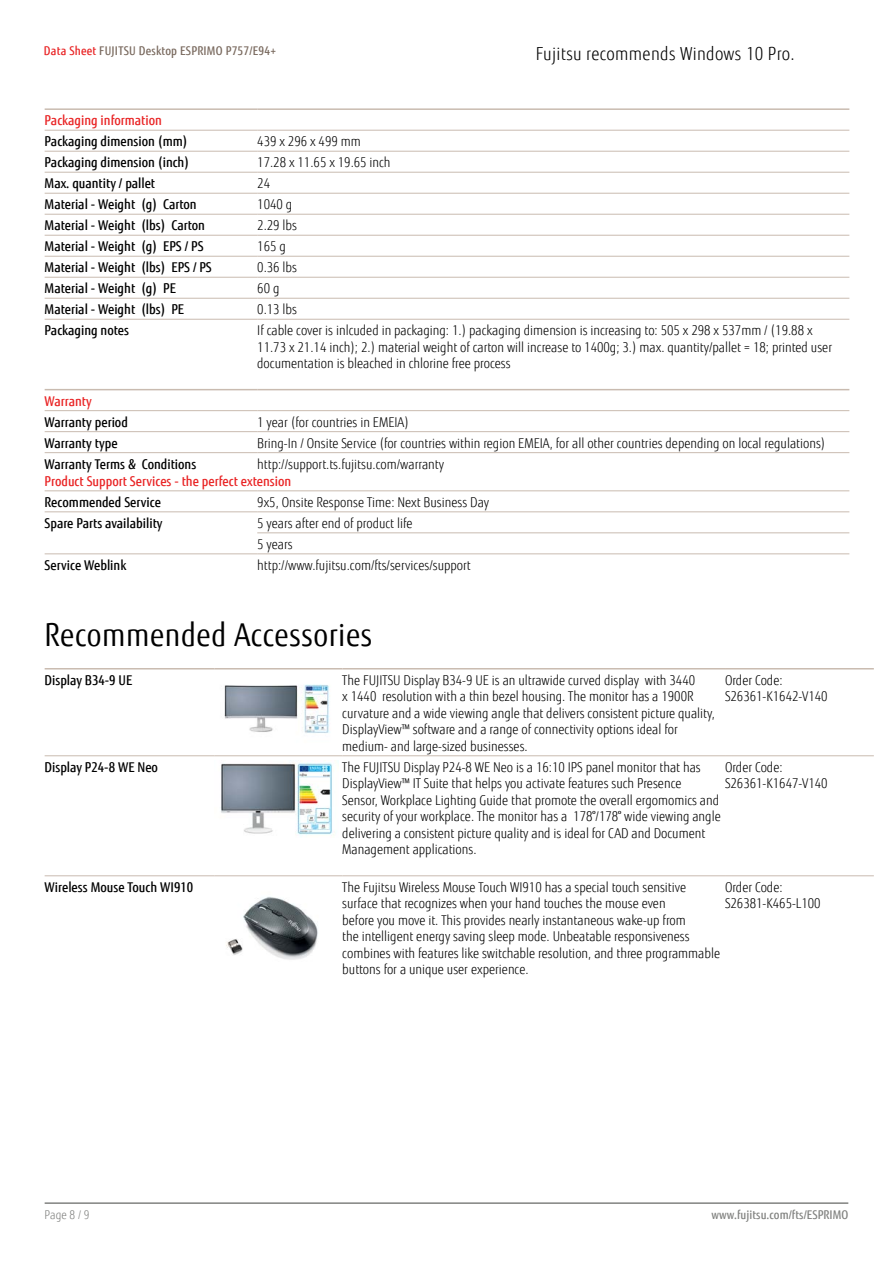
<style>
.page{position:relative;width:893px;height:1263px;background:#fff}
.page>*{position:absolute;margin:0;border:0;box-sizing:border-box;transform-origin:0 0}
.t1{font:31.5px "Fujitsu Sans";letter-spacing:.02em;color:#000;scale:.9 1}
.t2{font:300 18px "Fujitsu Sans";letter-spacing:.02em;color:#000;scale:.9 1}
.t3{font:300 13.5px/16.5px "Fujitsu Sans";color:#000;scale:.9 1}
.t4{font:500 13.5px "Fujitsu Sans";color:#000;scale:.9 1}
.t5{font:500 13.5px "Fujitsu Sans";color:#e92425;scale:.9 1}
.t6{font:500 12px "Fujitsu Sans";letter-spacing:.02em;color:#79695e;scale:.9 1}
.t7{font:500 12px "Fujitsu Sans";letter-spacing:.005em;color:#818280;scale:.9 1}
.t8{font:300 12px "Fujitsu Sans";color:#818280;scale:.9 1}
.s1{color:#e92425}
</style>
<div class="page">
<hr style="left:45px;top:1202px;width:803px;height:2px;background:#818280">
<hr style="left:45px;top:108px;width:212px;height:2px;background:#c9bbb0">
<hr style="left:257px;top:108px;width:592px;height:2px;background:#c9bbb0">
<hr style="left:45px;top:130px;width:212px;height:1px;background:#c9bbb0">
<hr style="left:257px;top:130px;width:592px;height:1px;background:#c9bbb0">
<hr style="left:45px;top:151px;width:212px;height:1px;background:#c9bbb0">
<hr style="left:257px;top:151px;width:592px;height:1px;background:#c9bbb0">
<hr style="left:45px;top:172px;width:212px;height:1px;background:#c9bbb0">
<hr style="left:257px;top:172px;width:592px;height:1px;background:#c9bbb0">
<hr style="left:45px;top:193px;width:212px;height:1px;background:#c9bbb0">
<hr style="left:257px;top:193px;width:592px;height:1px;background:#c9bbb0">
<hr style="left:45px;top:214px;width:212px;height:1px;background:#c9bbb0">
<hr style="left:257px;top:214px;width:592px;height:1px;background:#c9bbb0">
<hr style="left:45px;top:235px;width:212px;height:1px;background:#c9bbb0">
<hr style="left:257px;top:235px;width:592px;height:1px;background:#c9bbb0">
<hr style="left:45px;top:256px;width:212px;height:1px;background:#c9bbb0">
<hr style="left:257px;top:256px;width:592px;height:1px;background:#c9bbb0">
<hr style="left:45px;top:277px;width:212px;height:1px;background:#c9bbb0">
<hr style="left:257px;top:277px;width:592px;height:1px;background:#c9bbb0">
<hr style="left:45px;top:298px;width:212px;height:1px;background:#c9bbb0">
<hr style="left:257px;top:298px;width:592px;height:1px;background:#c9bbb0">
<hr style="left:45px;top:319px;width:212px;height:1px;background:#c9bbb0">
<hr style="left:257px;top:319px;width:592px;height:1px;background:#c9bbb0">
<hr style="left:45px;top:389px;width:212px;height:1px;background:#c9bbb0">
<hr style="left:257px;top:389px;width:592px;height:1px;background:#c9bbb0">
<hr style="left:45px;top:410px;width:212px;height:1px;background:#c9bbb0">
<hr style="left:257px;top:410px;width:592px;height:1px;background:#c9bbb0">
<hr style="left:45px;top:431px;width:212px;height:1px;background:#c9bbb0">
<hr style="left:257px;top:431px;width:592px;height:1px;background:#c9bbb0">
<hr style="left:45px;top:452px;width:212px;height:1px;background:#c9bbb0">
<hr style="left:257px;top:452px;width:592px;height:1px;background:#c9bbb0">
<hr style="left:45px;top:490px;width:212px;height:1px;background:#c9bbb0">
<hr style="left:257px;top:490px;width:592px;height:1px;background:#c9bbb0">
<hr style="left:45px;top:511px;width:212px;height:1px;background:#c9bbb0">
<hr style="left:257px;top:511px;width:592px;height:1px;background:#c9bbb0">
<hr style="left:257px;top:532px;width:592px;height:1px;background:#c9bbb0">
<hr style="left:45px;top:553px;width:212px;height:1px;background:#c9bbb0">
<hr style="left:257px;top:553px;width:592px;height:1px;background:#c9bbb0">
<hr style="left:45px;top:668px;width:170px;height:1px;background:#c9bbb0">
<hr style="left:215px;top:668px;width:127px;height:1px;background:#c9bbb0">
<hr style="left:342px;top:668px;width:383px;height:1px;background:#c9bbb0">
<hr style="left:725px;top:668px;width:149px;height:1px;background:#c9bbb0">
<hr style="left:45px;top:755px;width:170px;height:1px;background:#c9bbb0">
<hr style="left:215px;top:755px;width:127px;height:1px;background:#c9bbb0">
<hr style="left:342px;top:755px;width:383px;height:1px;background:#c9bbb0">
<hr style="left:725px;top:755px;width:149px;height:1px;background:#c9bbb0">
<hr style="left:45px;top:875px;width:170px;height:1px;background:#c9bbb0">
<hr style="left:215px;top:875px;width:127px;height:1px;background:#c9bbb0">
<hr style="left:342px;top:875px;width:383px;height:1px;background:#c9bbb0">
<hr style="left:725px;top:875px;width:149px;height:1px;background:#c9bbb0">
<img style="left:224px;top:684px;width:106px;height:49px">
<img style="left:221px;top:762px;width:113px;height:73px">
<img style="left:226px;top:896px;width:92px;height:64px">
<p class="t6" style="left:44px;top:43px;width:259px"><span class="s1">Data Sheet</span> FUJITSU Desktop ESPRIMO P757/E94+</p>
<h2 class="t2" style="left:536px;top:43px;width:289px">Fujitsu recommends Windows 10 Pro.</h2>
<p class="t5" style="left:45px;top:112px;width:132px">Packaging information</p>
<p class="t4" style="left:45px;top:133px;width:160px">Packaging dimension (mm)</p>
<p class="t3" style="left:257px;top:133px;width:116px">439 x 296 x 499 mm</p>
<p class="t4" style="left:45px;top:154px;width:162px">Packaging dimension (inch)</p>
<p class="t3" style="left:257px;top:154px;width:150px">17.28 x 11.65 x 19.65 inch</p>
<p class="t4" style="left:45px;top:175px;width:124px">Max. quantity / pallet</p>
<p class="t3" style="left:257px;top:175px;width:16px">24</p>
<p class="t4" style="left:45px;top:196px;width:170px">Material - Weight (g) Carton</p>
<p class="t3" style="left:257px;top:196px;width:40px">1040 g</p>
<p class="t4" style="left:45px;top:217px;width:180px">Material - Weight (lbs) Carton</p>
<p class="t3" style="left:257px;top:217px;width:46px">2.29 lbs</p>
<p class="t4" style="left:45px;top:238px;width:178px">Material - Weight (g) EPS / PS</p>
<p class="t3" style="left:257px;top:238px;width:33px">165 g</p>
<p class="t4" style="left:45px;top:259px;width:187px">Material - Weight (lbs) EPS / PS</p>
<p class="t3" style="left:257px;top:259px;width:46px">0.36 lbs</p>
<p class="t4" style="left:45px;top:280px;width:147px">Material - Weight (g) PE</p>
<p class="t3" style="left:257px;top:280px;width:26px">60 g</p>
<p class="t4" style="left:45px;top:301px;width:157px">Material - Weight (lbs) PE</p>
<p class="t3" style="left:257px;top:301px;width:46px">0.13 lbs</p>
<p class="t4" style="left:45px;top:322px;width:95px">Packaging notes</p>
<p class="t3" style="left:257px;top:322px;width:640px">If cable cover is inlcuded in packaging: 1.) packaging dimension is increasing to: 505 x 298 x 537mm / (19.88 x<br>11.73 x 21.14 inch); 2.) material weight of carton will increase to 1400g; 3.) max. quantity/pallet = 18; printed user documentation is bleached in chlorine free process</p>
<p class="t5" style="left:45px;top:392px;width:54px">Warranty</p>
<p class="t4" style="left:45px;top:413px;width:94px">Warranty period</p>
<p class="t3" style="left:257px;top:414px;width:170px">1 year (for countries in EMEIA)</p>
<p class="t4" style="left:45px;top:434px;width:83px">Warranty type</p>
<p class="t3" style="left:257px;top:435px;width:633px">Bring-In / Onsite Service (for countries within region EMEIA, for all other countries depending on local regulations)</p>
<p class="t4" style="left:45px;top:455px;width:170px">Warranty Terms &amp; Conditions</p>
<p class="t3" style="left:257px;top:456px;width:209px">http://support.ts.fujitsu.com/warranty</p>
<p class="t5" style="left:45px;top:473px;width:276px">Product Support Services - the perfect extension</p>
<p class="t4" style="left:45px;top:494px;width:131px">Recommended Service</p>
<p class="t3" style="left:257px;top:494px;width:259px">9x5, Onsite Response Time: Next Business Day</p>
<p class="t4" style="left:45px;top:515px;width:133px">Spare Parts availability</p>
<p class="t3" style="left:257px;top:513px;width:174px;line-height:21px">5 years after end of product life<br>5 years</p>
<p class="t4" style="left:45px;top:557px;width:92px">Service Weblink</p>
<p class="t3" style="left:257px;top:557px;width:239px">http://www.fujitsu.com/fts/services/support</p>
<h1 class="t1" style="left:45px;top:615px;width:365px">Recommended Accessories</h1>
<p class="t4" style="left:45px;top:671px;width:99px">Display B34-9 UE</p>
<p class="t3" style="left:342px;top:672px;width:415px">The FUJITSU Display B34-9 UE is an ultrawide curved display with 3440<br>x 1440 resolution with a thin bezel housing. The monitor has a 1900R curvature and a wide viewing angle that delivers consistent picture quality, DisplayView™ software and a range of connectivity options ideal for medium- and large-sized businesses.</p>
<p class="t3" style="left:725px;top:672px;width:116px">Order Code:<br>S26361-K1642-V140</p>
<p class="t4" style="left:45px;top:758px;width:128px">Display P24-8 WE Neo</p>
<p class="t3" style="left:342px;top:759px;width:422px">The FUJITSU Display P24-8 WE Neo is a 16:10 IPS panel monitor that has DisplayView™ IT Suite that helps you activate features such Presence<br>Sensor, Workplace Lighting Guide that promote the overall ergomomics and security of your workplace. The monitor has a 178°/178° wide viewing angle delivering a consistent picture quality and is ideal for CAD and Document Management applications.</p>
<p class="t3" style="left:725px;top:759px;width:116px">Order Code:<br>S26361-K1647-V140</p>
<p class="t4" style="left:45px;top:878px;width:167px">Wireless Mouse Touch WI910</p>
<p class="t3" style="left:342px;top:879px;width:421px">The Fujitsu Wireless Mouse Touch WI910 has a special touch sensitive surface that recognizes when your hand touches the mouse even<br>before you move it. This provides nearly instantaneous wake-up from<br>the intelligent energy saving sleep mode. Unbeatable responsiveness combines with features like switchable resolution, and three programmable buttons for a unique user experience.</p>
<p class="t3" style="left:725px;top:879px;width:108px">Order Code:<br>S26381-K465-L100</p>
<p class="t8" style="left:45px;top:1208px;width:51px">Page 8 / 9</p>
<p class="t7" style="left:711px;top:1208px;width:153px">www.fujitsu.com/fts/ESPRIMO</p>
</div>
